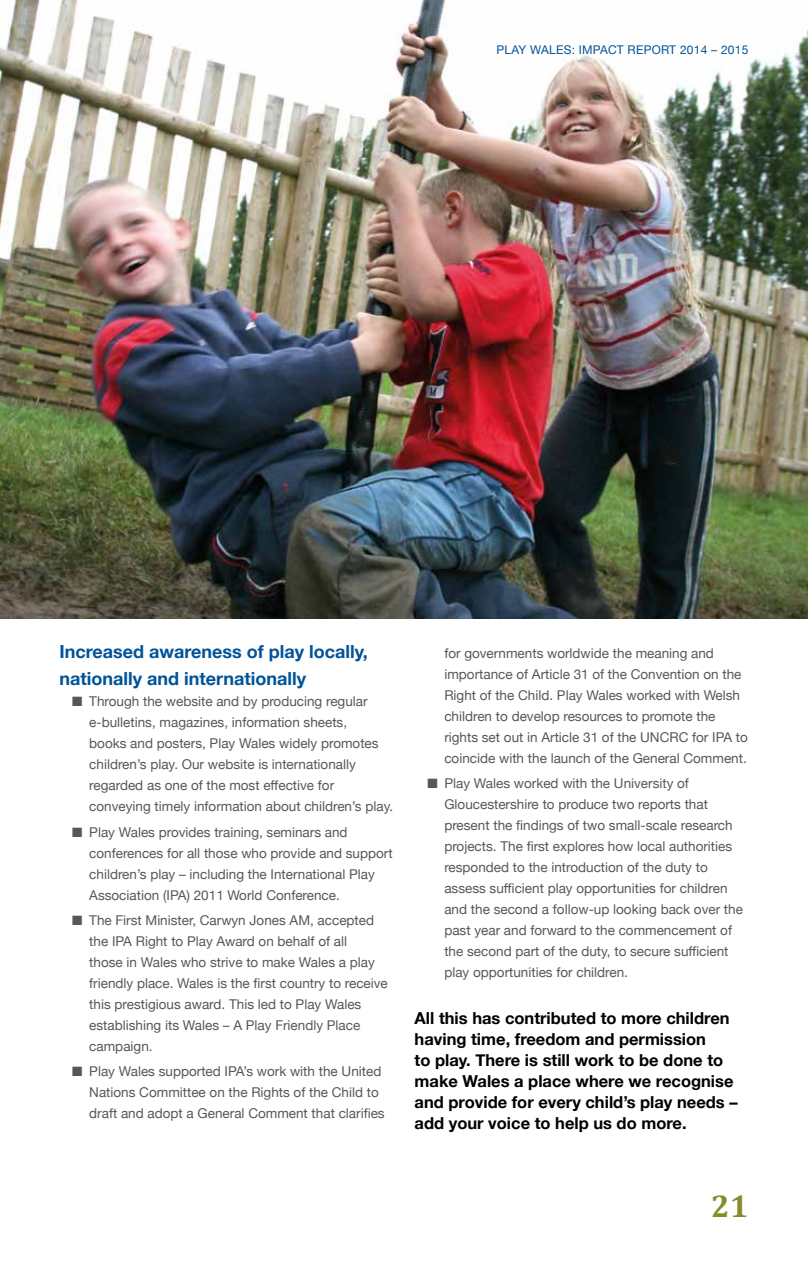
<style>
.page{position:relative;width:808px;height:1263px;background:#fff}
.page>*{position:absolute;margin:0;border:0;box-sizing:border-box;transform-origin:0 0}
.t1{font:700 31.5px "Cambria";color:#858c2c}
.t2{font:700 18px/27px "Helvetica Neue";color:#005399}
.t3{font:700 16.5px/21px "Helvetica Neue";color:#000}
.t4{font:13.5px/21px "Helvetica Neue";color:#575756}
.t5{font:12px "Helvetica Neue";letter-spacing:.02em;color:#005399}
</style>
<div class="page">
<img style="left:0;top:0;width:808px;height:619px">
<p class="t5" style="left:496px;top:41px;width:253px">PLAY WALES: IMPACT REPORT 2014 – 2015</p>
<h2 class="t2" style="left:60px;top:638px;width:310px">Increased awareness of play locally, nationally and internationally</h2>
<p class="t4" style="left:89px;top:692px;width:305px;text-indent:-17px">■ Through the website and by producing regular e-bulletins, magazines, information sheets,<br>books and posters, Play Wales widely promotes children’s play. Our website is internationally regarded as one of the most effective for conveying timely information about children’s play.</p>
<p class="t4" style="left:89px;top:822px;width:305px;text-indent:-17px">■ Play Wales provides training, seminars and conferences for all those who provide and support children’s play – including the International Play Association (IPA) 2011 World Conference.</p>
<p class="t4" style="left:89px;top:910px;width:300px;text-indent:-17px">■ The First Minister, Carwyn Jones AM, accepted the IPA Right to Play Award on behalf of all<br>those in Wales who strive to make Wales a play friendly place. Wales is the first country to receive this prestigious award. This led to Play Wales establishing its Wales – A Play Friendly Place campaign.</p>
<p class="t4" style="left:89px;top:1062px;width:297px;text-indent:-17px">■ Play Wales supported IPA’s work with the United<br>Nations Committee on the Rights of the Child to draft and adopt a General Comment that clarifies</p>
<p class="t4" style="left:444px;top:643px;width:305px">for governments worldwide the meaning and importance of Article 31 of the Convention on the Right of the Child. Play Wales worked with Welsh children to develop resources to promote the rights set out in Article 31 of the UNCRC for IPA to coincide with the launch of the General Comment.</p>
<p class="t4" style="left:444px;top:774px;width:300px;text-indent:-17px">■ Play Wales worked with the University of Gloucestershire to produce two reports that present the findings of two small-scale research projects. The first explores how local authorities responded to the introduction of the duty to assess sufficient play opportunities for children and the second a follow-up looking back over the past year and forward to the commencement of the second part of the duty, to secure sufficient play opportunities for children.</p>
<p class="t3" style="left:415px;top:1008px;width:324px">All this has contributed to more children having time, freedom and permission<br>to play. There is still work to be done to make Wales a place where we recognise and provide for every child’s play needs – add your voice to help us do more.</p>
<h1 class="t1" style="left:711px;top:1184px;width:39px">21</h1>
</div>
